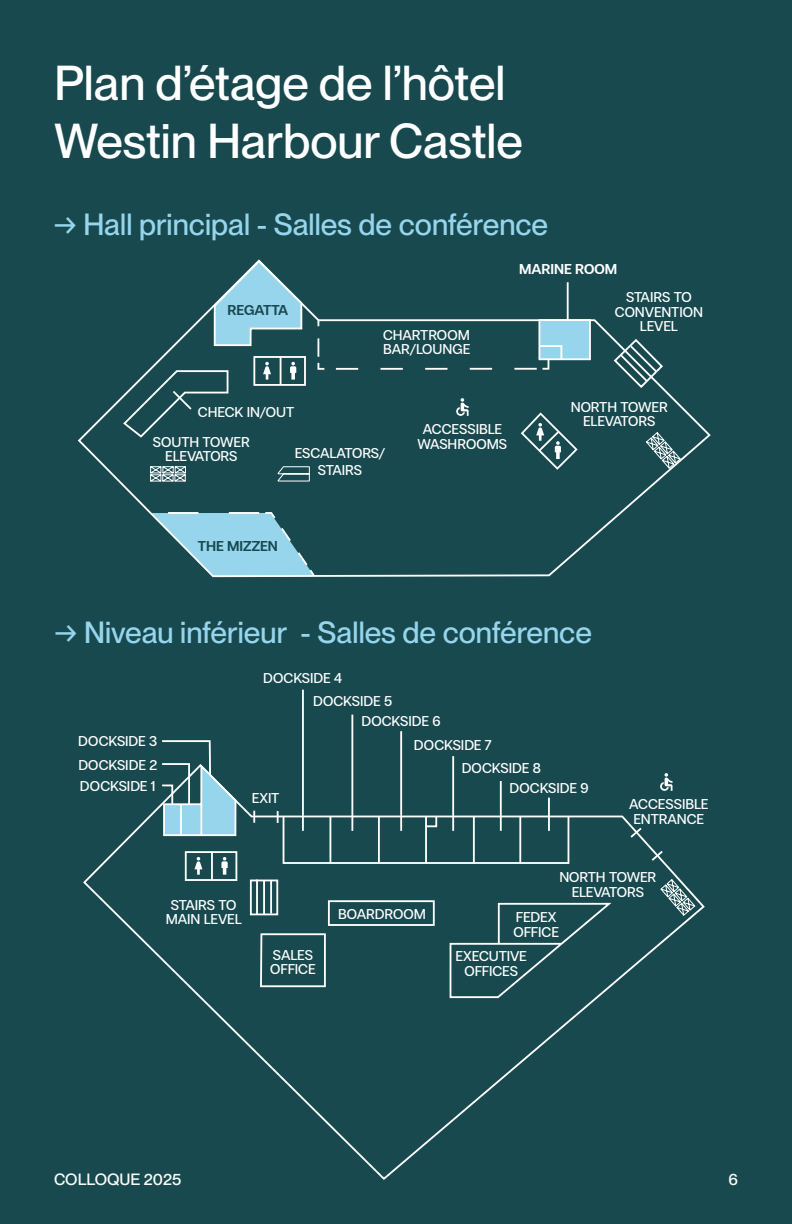
<style>
.page{position:relative;width:792px;height:1224px;background:#17494f}
.page>*{position:absolute;margin:0;border:0;box-sizing:border-box;transform-origin:0 0}
.t1{font:500 48px/58px "PP Neue Montreal";color:#fff}
.t2{font:500 30px "PP Neue Montreal Arabic";color:#97d5ed}
.t3{font:500 16px "PP Neue Montreal";color:#fcfdf8}
.t4{font:500 14.2px/14.8px "PP Radio Grotesk";color:#fff;text-align:center}
.t5{font:700 14.2px "PP Radio Grotesk";color:#17494f}
.t6{font:700 14.2px "PP Radio Grotesk";color:#fff}
</style>
<div class="page">
<svg style="left:77px;top:282px;width:634px;height:295px"></svg>
<hr style="left:567px;top:282px;width:2px;height:53px;background:#fff">
<svg style="left:336px;top:318px;width:256px;height:53px"></svg>
<svg style="left:612px;top:338px;width:52px;height:51px"></svg>
<svg style="left:456px;top:398px;width:13px;height:18px"></svg>
<svg style="left:519px;top:411px;width:60px;height:60px"></svg>
<svg style="left:645px;top:431px;width:36px;height:38px"></svg>
<svg style="left:122px;top:259px;width:204px;height:319px"></svg>
<svg style="left:83px;top:763px;width:622px;height:417px"></svg>
<svg style="left:160px;top:740px;width:77px;height:97px"></svg>
<hr style="left:180px;top:804px;width:2px;height:32px;background:#fff">
<svg style="left:253px;top:811px;width:2px;height:12px"></svg>
<svg style="left:277px;top:811px;width:2px;height:12px"></svg>
<div style="left:283px;top:815px;width:286px;height:49px;border:2px solid #fff"></div>
<hr style="left:329px;top:817px;width:2px;height:46px;background:#fff">
<hr style="left:378px;top:817px;width:2px;height:45px;background:#fff">
<hr style="left:425px;top:816px;width:2px;height:47px;background:#fff">
<hr style="left:473px;top:816px;width:2px;height:47px;background:#fff">
<hr style="left:519px;top:816px;width:2px;height:48px;background:#fff">
<svg style="left:425px;top:815px;width:13px;height:13px"></svg>
<hr style="left:302px;top:690px;width:2px;height:141px;background:#fff">
<hr style="left:351px;top:715px;width:2px;height:116px;background:#fff">
<hr style="left:400px;top:731px;width:2px;height:100px;background:#fff">
<hr style="left:452px;top:756px;width:2px;height:75px;background:#fff">
<hr style="left:500px;top:781px;width:2px;height:50px;background:#fff">
<hr style="left:548px;top:798px;width:2px;height:33px;background:#fff">
<div style="left:260px;top:933px;width:66px;height:54px;border:2px solid #fff"></div>
<div style="left:328px;top:900px;width:107px;height:26px;border:2px solid #fff"></div>
<svg style="left:249px;top:879px;width:30px;height:37px"></svg>
<hr style="left:270px;top:880px;width:2px;height:34px;background:#fff">
<hr style="left:263px;top:880px;width:2px;height:34px;background:#fff">
<hr style="left:256px;top:880px;width:2px;height:34px;background:#fff">
<svg style="left:449px;top:902px;width:165px;height:97px"></svg>
<svg style="left:628px;top:826px;width:16px;height:14px"></svg>
<svg style="left:660px;top:878px;width:36px;height:38px"></svg>
<div style="left:185px;top:851px;width:52px;height:30px;border:2px solid #fff"></div>
<hr style="left:211px;top:852px;width:2px;height:28px;background:#fff">
<svg style="left:194px;top:857px;width:8px;height:18px"></svg>
<svg style="left:221px;top:857px;width:7px;height:18px"></svg>
<svg style="left:660px;top:773px;width:13px;height:18px"></svg>
<svg style="left:650px;top:849px;width:15px;height:14px"></svg>
<hr style="left:200px;top:804px;width:2px;height:31px;background:#fff">
<h1 class="t1" style="left:54px;top:54px;width:471px">Plan d’étage de l’hôtel<br>Westin Harbour Castle</h1>
<h2 class="t2" style="left:54px;top:207px;width:496px">→ Hall principal - Salles de conférence</h2>
<p class="t5" style="left:228px;top:301px;width:62px">REGATTA</p>
<p class="t4" style="left:383px;top:328px;width:89px;text-align:left">CHARTROOM<br>BAR/LOUNGE</p>
<p class="t6" style="left:519px;top:261px;width:100px">MARINE ROOM</p>
<p class="t4" style="left:615px;top:290px;width:90px">STAIRS TO<br>CONVENTION<br>LEVEL</p>
<p class="t4" style="left:198px;top:405px;width:98px">CHECK IN/OUT</p>
<p class="t4" style="left:423px;top:422px;width:81px">ACCESSIBLE</p>
<p class="t4" style="left:153px;top:434px;width:98px">SOUTH TOWER</p>
<p class="t4" style="left:418px;top:437px;width:91px">WASHROOMS</p>
<p class="t4" style="left:165px;top:449px;width:74px">ELEVATORS</p>
<p class="t4" style="left:295px;top:445px;width:92px;line-height:16.6px">ESCALATORS/<br>STAIRS</p>
<p class="t4" style="left:571px;top:399px;width:98px">NORTH TOWER<br>ELEVATORS</p>
<p class="t5" style="left:198px;top:538px;width:81px">THE MIZZEN</p>
<h2 class="t2" style="left:55px;top:615px;width:539px">→ Niveau inférieur - Salles de conférence</h2>
<p class="t4" style="left:263px;top:671px;width:80px">DOCKSIDE 4</p>
<p class="t4" style="left:313px;top:694px;width:81px">DOCKSIDE 5</p>
<p class="t4" style="left:78px;top:730px;width:81px;line-height:23.6px;text-align:left">DOCKSIDE 3<br>DOCKSIDE 2</p>
<p class="t4" style="left:80px;top:779px;width:77px">DOCKSIDE 1</p>
<p class="t4" style="left:252px;top:791px;width:29px">EXIT</p>
<p class="t4" style="left:166px;top:898px;width:77px">STAIRS TO<br>MAIN LEVEL</p>
<p class="t4" style="left:270px;top:947px;width:47px;text-align:left">SALES<br>OFFICE</p>
<p class="t4" style="left:361px;top:713px;width:81px">DOCKSIDE 6</p>
<p class="t4" style="left:414px;top:737px;width:79px">DOCKSIDE 7</p>
<p class="t4" style="left:462px;top:761px;width:81px">DOCKSIDE 8</p>
<p class="t4" style="left:510px;top:781px;width:81px">DOCKSIDE 9</p>
<p class="t4" style="left:629px;top:797px;width:81px">ACCESSIBLE<br>ENTRANCE</p>
<p class="t4" style="left:338px;top:907px;width:89px">BOARDROOM</p>
<p class="t4" style="left:559px;top:870px;width:98px">NORTH TOWER<br>ELEVATORS</p>
<p class="t4" style="left:513px;top:910px;width:47px;text-align:left">FEDEX<br>OFFICE</p>
<p class="t4" style="left:456px;top:949px;width:73px">EXECUTIVE<br>OFFICES</p>
<p class="t3" style="left:54px;top:1170px;width:129px">COLLOQUE 2025</p>
<p class="t3" style="left:728px;top:1170px;width:11px">6</p>
</div>
